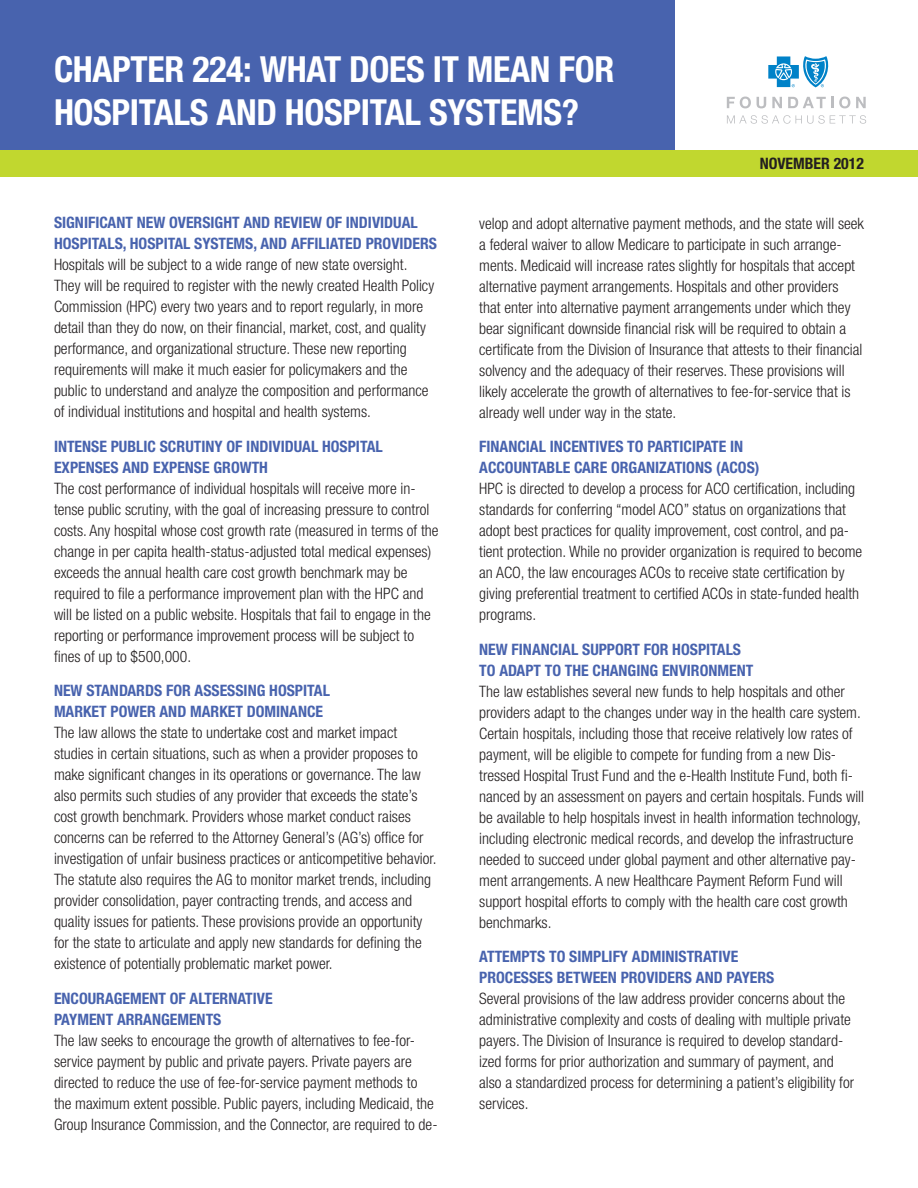
<style>
.page{position:relative;width:918px;height:1188px;background:#fff}
.page>*{position:absolute;margin:0;border:0;box-sizing:border-box;transform-origin:0 0}
.one-pgr_TITLE{font:700 condensed 36px/43.2px "Helvetica Neue";letter-spacing:-.01em;color:#fff}
.one-pgr_BODY{font:300 condensed 15.75px/21px "Helvetica Neue";color:#231f20}
.one-pgr_HEAD{font:700 condensed 15.75px/21px "Helvetica Neue";color:#4863ae}
.one-pgr_DATE{font:700 condensed 15.75px "Helvetica Neue";color:#231f20}
</style>
<div class="page">
<div style="left:0;top:150px;width:918px;height:27px;background:#c1d72f"></div>
<div style="left:0;top:0;width:675px;height:150px;background:#4863ae"></div>
<svg style="left:768px;top:56px;width:61px;height:31px"></svg>
<svg style="left:727px;top:97px;width:24px;height:11px"></svg>
<svg style="left:757px;top:97px;width:9px;height:11px"></svg>
<svg style="left:772px;top:97px;width:10px;height:11px"></svg>
<svg style="left:788px;top:97px;width:62px;height:11px"></svg>
<svg style="left:856px;top:97px;width:10px;height:11px"></svg>
<svg style="left:727px;top:115px;width:139px;height:9px"></svg>
<p class="one-pgr_TITLE" style="left:54px;top:47px;width:562px">CHAPTER 224: WHAT DOES IT MEAN FOR<br>HOSPITALS AND HOSPITAL SYSTEMS?</p>
<p class="one-pgr_DATE" style="left:760px;top:154px;width:106px">NOVEMBER 2012</p>
<p class="one-pgr_HEAD" style="left:54px;top:212px;width:385px">SIGNIFICANT NEW OVERSIGHT AND REVIEW OF INDIVIDUAL<br>HOSPITALS, HOSPITAL SYSTEMS, AND AFFILIATED PROVIDERS</p>
<p class="one-pgr_BODY" style="left:54px;top:254px;width:382px">Hospitals will be subject to a wide range of new state oversight.<br>They will be required to register with the newly created Health Policy Commission (HPC) every two years and to report regularly, in more detail than they do now, on their financial, market, cost, and quality performance, and organizational structure. These new reporting requirements will make it much easier for policymakers and the public to understand and analyze the composition and performance of individual institutions and hospital and health systems.</p>
<p class="one-pgr_HEAD" style="left:54px;top:435px;width:330px">INTENSE PUBLIC SCRUTINY OF INDIVIDUAL HOSPITAL<br>EXPENSES AND EXPENSE GROWTH</p>
<p class="one-pgr_BODY" style="left:54px;top:478px;width:386px">The cost performance of individual hospitals will receive more in&shy;tense public scrutiny, with the goal of increasing pressure to control costs. Any hospital whose cost growth rate (measured in terms of the change in per capita health-status-adjusted total medical expenses) exceeds the annual health care cost growth benchmark may be required to file a performance improvement plan with the HPC and will be listed on a public website. Hospitals that fail to engage in the reporting or performance improvement process will be subject to fines of up to $500,000.</p>
<p class="one-pgr_HEAD" style="left:54px;top:680px;width:277px">NEW STANDARDS FOR ASSESSING HOSPITAL<br>MARKET POWER AND MARKET DOMINANCE</p>
<p class="one-pgr_BODY" style="left:54px;top:722px;width:384px">The law allows the state to undertake cost and market impact studies in certain situations, such as when a provider proposes to make significant changes in its operations or governance. The law also permits such studies of any provider that exceeds the state’s cost growth benchmark. Providers whose market conduct raises concerns can be referred to the Attorney General’s (AG’s) office for investigation of unfair business practices or anticompetitive behavior.<br>The statute also requires the AG to monitor market trends, including provider consolidation, payer contracting trends, and access and quality issues for patients. These provisions provide an opportunity for the state to articulate and apply new standards for defining the existence of potentially problematic market power.</p>
<p class="one-pgr_HEAD" style="left:54px;top:987px;width:220px">ENCOURAGEMENT OF ALTERNATIVE<br>PAYMENT ARRANGEMENTS</p>
<p class="one-pgr_BODY" style="left:54px;top:1030px;width:385px">The law seeks to encourage the growth of alternatives to fee-for&shy;service payment by public and private payers. Private payers are directed to reduce the use of fee-for-service payment methods to the maximum extent possible. Public payers, including Medicaid, the Group Insurance Commission, and the Connector, are required to de-</p>
<p class="one-pgr_BODY" style="left:479px;top:212px;width:386px">velop and adopt alternative payment methods, and the state will seek a federal waiver to allow Medicare to participate in such arrange&shy;ments. Medicaid will increase rates slightly for hospitals that accept alternative payment arrangements. Hospitals and other providers<br>that enter into alternative payment arrangements under which they bear significant downside financial risk will be required to obtain a certificate from the Division of Insurance that attests to their financial solvency and the adequacy of their reserves. These provisions will likely accelerate the growth of alternatives to fee-for-service that is already well under way in the state.</p>
<p class="one-pgr_HEAD" style="left:479px;top:436px;width:282px">FINANCIAL INCENTIVES TO PARTICIPATE IN<br>ACCOUNTABLE CARE ORGANIZATIONS (ACOS)</p>
<p class="one-pgr_BODY" style="left:479px;top:478px;width:384px">HPC is directed to develop a process for ACO certification, including standards for conferring “model ACO” status on organizations that adopt best practices for quality improvement, cost control, and pa&shy;tient protection. While no provider organization is required to become an ACO, the law encourages ACOs to receive state certification by giving preferential treatment to certified ACOs in state-funded health programs.</p>
<p class="one-pgr_HEAD" style="left:479px;top:638px;width:276px">NEW FINANCIAL SUPPORT FOR HOSPITALS<br>TO ADAPT TO THE CHANGING ENVIRONMENT</p>
<p class="one-pgr_BODY" style="left:479px;top:680px;width:386px">The law establishes several new funds to help hospitals and other providers adapt to the changes under way in the health care system.<br>Certain hospitals, including those that receive relatively low rates of payment, will be eligible to compete for funding from a new Dis&shy;tressed Hospital Trust Fund and the e-Health Institute Fund, both fi&shy;nanced by an assessment on payers and certain hospitals. Funds will be available to help hospitals invest in health information technology, including electronic medical records, and develop the infrastructure needed to succeed under global payment and other alternative pay&shy;ment arrangements. A new Healthcare Payment Reform Fund will support hospital efforts to comply with the health care cost growth benchmarks.</p>
<p class="one-pgr_HEAD" style="left:479px;top:946px;width:297px">ATTEMPTS TO SIMPLIFY ADMINISTRATIVE<br>PROCESSES BETWEEN PROVIDERS AND PAYERS</p>
<p class="one-pgr_BODY" style="left:479px;top:988px;width:377px">Several provisions of the law address provider concerns about the administrative complexity and costs of dealing with multiple private payers. The Division of Insurance is required to develop standard&shy;ized forms for prior authorization and summary of payment, and also a standardized process for determining a patient’s eligibility for services.</p>
</div>
